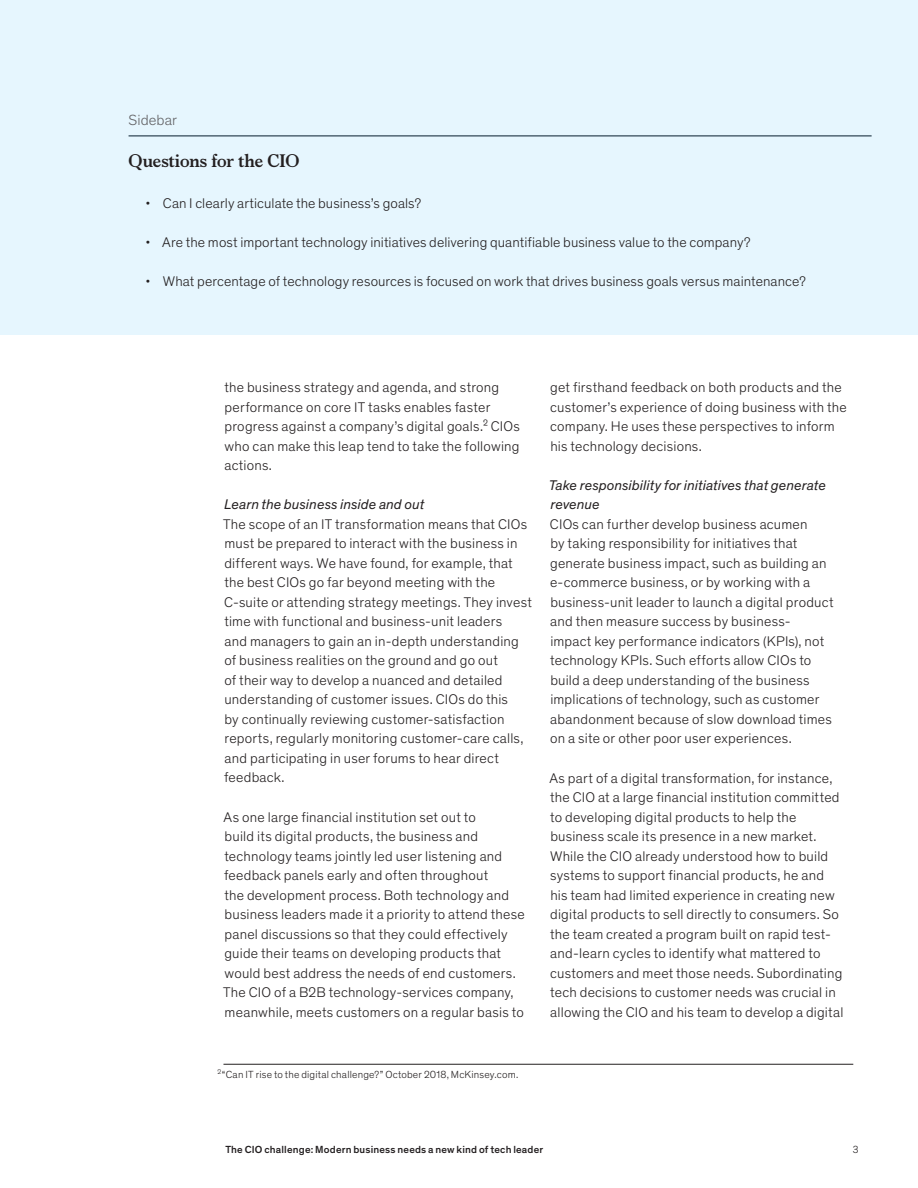
<style>
.page{position:relative;width:918px;height:1188px;background:#fff}
.page>*{position:absolute;margin:0;border:0;box-sizing:border-box;transform-origin:0 0}
.Sidebar_title{font:700 18px "Bower";letter-spacing:-.01em;color:#231f20}
.t1{font:300 15px "Theinhardt Pan";letter-spacing:.005em;color:#636366}
.Body_text{font:300 14.25px/19.5px "Theinhardt Pan";letter-spacing:.015em;color:#231f20}
.Footnote___Auto{font:300 10.5px "Theinhardt Pan";letter-spacing:.015em;color:#231f20}
.Header_footer___Blac{font:500 10.5px "Theinhardt Pan";letter-spacing:.02em;color:#231f20}
.s1{font-weight:400;font-style:italic}
</style>
<div class="page">
<div style="left:0;top:0;width:918px;height:335px;background:#e6f6fe"></div>
<hr style="left:129px;top:136px;width:743px;height:1px;background:#051c2c">
<hr style="left:223px;top:1064px;width:630px;height:1px;background:#231f20">
<p class="t1" style="left:129px;top:109px;width:50px">Sidebar</p>
<p class="Sidebar_title" style="left:129px;top:148px;width:172px">Questions for the CIO</p>
<p class="Body_text" style="left:146px;top:192px;width:277px">• Can I clearly articulate the business’s goals?</p>
<p class="Body_text" style="left:146px;top:232px;width:606px">• Are the most important technology initiatives delivering quantifiable business value to the company?</p>
<p class="Body_text" style="left:146px;top:271px;width:662px">• What percentage of technology resources is focused on work that drives business goals versus maintenance?</p>
<p class="Body_text" style="left:224px;top:377px;width:297px">the business strategy and agenda, and strong performance on core IT tasks enables faster progress against a company’s digital goals.² CIOs who can make this leap tend to take the following actions.</p>
<p class="Body_text" style="left:223px;top:494px;width:310px"><span class="s1">Learn the business inside and out<br></span>The scope of an IT transformation means that CIOs must be prepared to interact with the business in different ways. We have found, for example, that the best CIOs go far beyond meeting with the C-suite or attending strategy meetings. They invest time with functional and business-unit leaders<br>and managers to gain an in-depth understanding of business realities on the ground and go out<br>of their way to develop a nuanced and detailed understanding of customer issues. CIOs do this<br>by continually reviewing customer-satisfaction reports, regularly monitoring customer-care calls, and participating in user forums to hear direct feedback.</p>
<p class="Body_text" style="left:223px;top:806px;width:303px">As one large financial institution set out to<br>build its digital products, the business and technology teams jointly led user listening and feedback panels early and often throughout<br>the development process. Both technology and business leaders made it a priority to attend these panel discussions so that they could effectively guide their teams on developing products that would best address the needs of end customers.<br>The CIO of a B2B technology-services company, meanwhile, meets customers on a regular basis to</p>
<p class="Body_text" style="left:550px;top:377px;width:298px">get firsthand feedback on both products and the customer’s experience of doing business with the company. He uses these perspectives to inform his technology decisions.</p>
<p class="Body_text" style="left:549px;top:475px;width:286px"><span class="s1">Take responsibility for initiatives that generate revenue<br></span>CIOs can further develop business acumen<br>by taking responsibility for initiatives that generate business impact, such as building an e-commerce business, or by working with a business-unit leader to launch a digital product and then measure success by business&shy;impact key performance indicators (KPIs), not technology KPIs. Such efforts allow CIOs to build a deep understanding of the business implications of technology, such as customer abandonment because of slow download times on a site or other poor user experiences.</p>
<p class="Body_text" style="left:549px;top:767px;width:296px">As part of a digital transformation, for instance, the CIO at a large financial institution committed to developing digital products to help the business scale its presence in a new market.<br>While the CIO already understood how to build systems to support financial products, he and his team had limited experience in creating new digital products to sell directly to consumers. So the team created a program built on rapid test&shy;and-learn cycles to identify what mattered to customers and meet those needs. Subordinating tech decisions to customer needs was crucial in allowing the CIO and his team to develop a digital</p>
<p class="Footnote___Auto" style="left:217px;top:1067px;width:302px"><sup>2</sup>“Can IT rise to the digital challenge?” October 2018, McKinsey.com.</p>
<p class="Header_footer___Blac" style="left:225px;top:1142px;width:319px">The CIO challenge: Modern business needs a new kind of tech leader</p>
<p class="Footnote___Auto" style="left:853px;top:1142px;width:7px">3</p>
</div>
